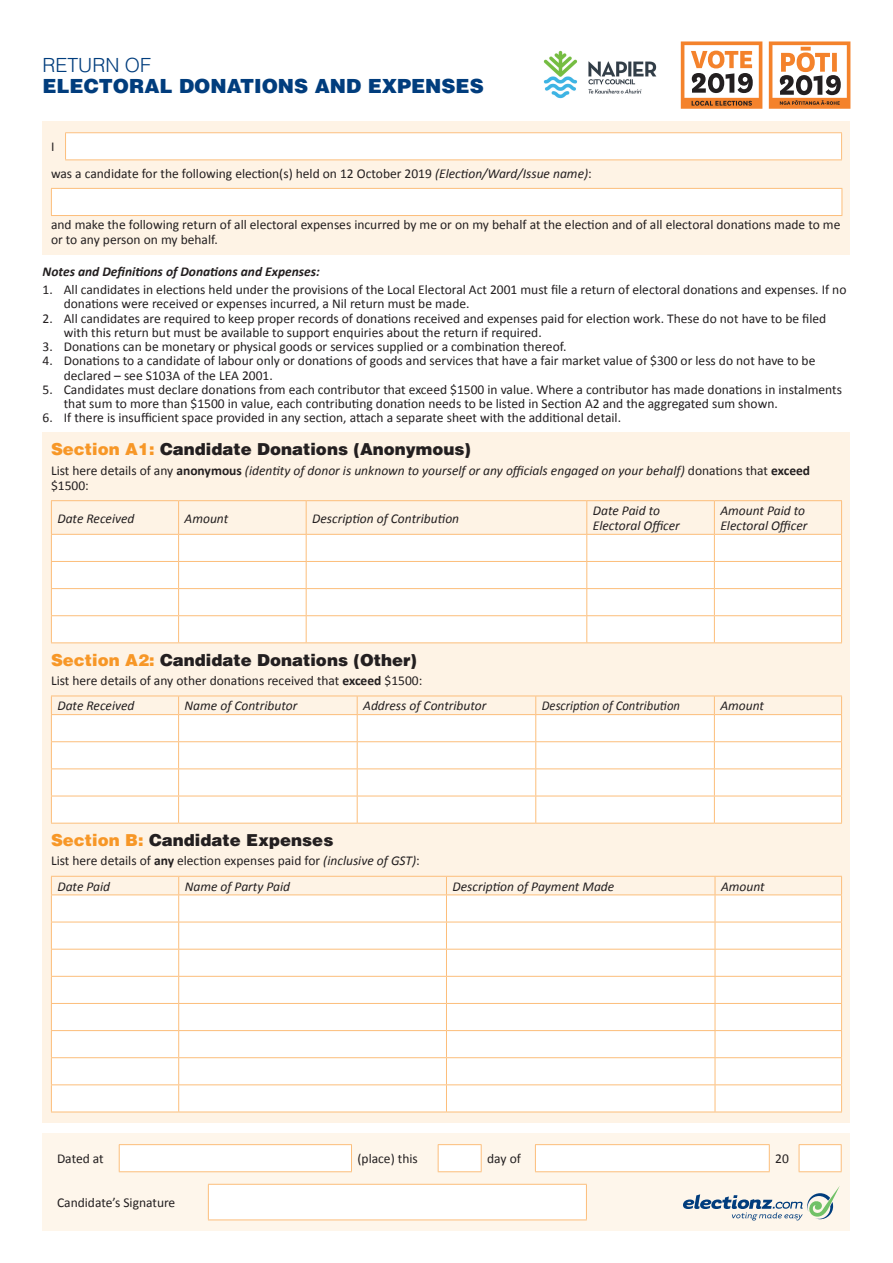
<style>
.page{position:relative;width:893px;height:1263px;background:#fff}
.page>*{position:absolute;margin:0;border:0;box-sizing:border-box;transform-origin:0 0}
.t1{font:900 19.5px "Helvetica LT Std";color:#013d7d}
.t2{font:300 19.5px "Helvetica LT Std";color:#013d7d}
.t3{font:900 16.5px "Helvetica LT Std";color:#231f20}
.t4{font:13.5px/14.2px "Calibri";color:#231f20}
.t5{font:italic 13.5px/15px "Calibri";color:#231f20}
.t6{font:italic 700 13.5px "Calibri";color:#231f20}
.t7{font:italic 13.5px "Calibri";color:#231f20;scale:.94 1}
.s1{font-style:italic}
.s2{color:#f79727}
.s3{font-style:normal}
.s4{font-weight:700;font-style:normal}
.s5{font-weight:700}
</style>
<div class="page">
<div style="left:43px;top:433px;width:807px;height:690px;background:#fef3e5"></div>
<svg style="left:51px;top:501px;width:791px;height:141px"></svg>
<hr style="left:51px;top:642px;width:128px;height:1px;background:#fcbe7b">
<hr style="left:179px;top:642px;width:127px;height:1px;background:#fcbe7b">
<hr style="left:306px;top:642px;width:281px;height:1px;background:#fcbe7b">
<hr style="left:587px;top:642px;width:127px;height:1px;background:#fcbe7b">
<hr style="left:714px;top:642px;width:128px;height:1px;background:#fcbe7b">
<hr style="left:51px;top:500px;width:128px;height:1px;background:#fcbe7b">
<hr style="left:51px;top:501px;width:1px;height:33px;background:#fcbe7b">
<hr style="left:179px;top:500px;width:127px;height:1px;background:#fcbe7b">
<hr style="left:306px;top:500px;width:281px;height:1px;background:#fcbe7b">
<hr style="left:587px;top:500px;width:127px;height:1px;background:#fcbe7b">
<hr style="left:714px;top:500px;width:128px;height:1px;background:#fcbe7b">
<hr style="left:841px;top:501px;width:1px;height:33px;background:#fcbe7b">
<hr style="left:51px;top:534px;width:128px;height:1px;background:#fcbe7b">
<hr style="left:179px;top:534px;width:127px;height:1px;background:#fcbe7b">
<hr style="left:306px;top:534px;width:281px;height:1px;background:#fcbe7b">
<hr style="left:587px;top:534px;width:127px;height:1px;background:#fcbe7b">
<hr style="left:714px;top:534px;width:128px;height:1px;background:#fcbe7b">
<hr style="left:51px;top:823px;width:128px;height:1px;background:#fcbe7b">
<hr style="left:179px;top:823px;width:178px;height:1px;background:#fcbe7b">
<hr style="left:357px;top:823px;width:179px;height:1px;background:#fcbe7b">
<hr style="left:536px;top:823px;width:178px;height:1px;background:#fcbe7b">
<hr style="left:714px;top:823px;width:128px;height:1px;background:#fcbe7b">
<svg style="left:51px;top:696px;width:791px;height:127px"></svg>
<hr style="left:51px;top:714px;width:128px;height:1px;background:#fcbe7b">
<hr style="left:179px;top:714px;width:178px;height:1px;background:#fcbe7b">
<hr style="left:357px;top:714px;width:179px;height:1px;background:#fcbe7b">
<hr style="left:536px;top:714px;width:178px;height:1px;background:#fcbe7b">
<hr style="left:714px;top:714px;width:128px;height:1px;background:#fcbe7b">
<svg style="left:51px;top:876px;width:791px;height:235px;background:#fefbf7"></svg>
<hr style="left:51px;top:1111px;width:128px;height:1px;background:#fcbe7b">
<hr style="left:179px;top:1111px;width:267px;height:1px;background:#fcbe7b">
<hr style="left:446px;top:1111px;width:269px;height:1px;background:#fcbe7b">
<hr style="left:715px;top:1111px;width:127px;height:1px;background:#fcbe7b">
<div style="left:43px;top:122px;width:807px;height:133px;background:#fef3e5"></div>
<div style="left:66px;top:133px;width:776px;height:27px;background:#fff"></div>
<hr style="left:65px;top:132px;width:777px;height:1px;background:#fcbe7b">
<svg style="left:65px;top:133px;width:1px;height:26px"></svg>
<svg style="left:841px;top:133px;width:1px;height:26px"></svg>
<hr style="left:65px;top:159px;width:777px;height:1px;background:#fcbe7b">
<div style="left:51px;top:188px;width:791px;height:28px;background:#fff"></div>
<hr style="left:51px;top:188px;width:791px;height:1px;background:#fcbe7b">
<svg style="left:51px;top:189px;width:1px;height:26px"></svg>
<svg style="left:842px;top:189px;width:1px;height:26px"></svg>
<hr style="left:51px;top:215px;width:791px;height:1px;background:#fcbe7b">
<svg style="left:681px;top:41px;width:81px;height:68px"></svg>
<svg style="left:769px;top:41px;width:81px;height:68px"></svg>
<div style="left:43px;top:1133px;width:807px;height:98px;background:#fef6eb"></div>
<svg style="left:119px;top:1144px;width:723px;height:28px"></svg>
<hr style="left:799px;top:1171px;width:43px;height:1px;background:#fcbe7b">
<div style="left:208px;top:1184px;width:378px;height:36px;background:#fff"></div>
<hr style="left:208px;top:1184px;width:379px;height:1px;background:#fcbe7b">
<hr style="left:208px;top:1185px;width:1px;height:34px;background:#fcbe7b">
<hr style="left:586px;top:1185px;width:1px;height:34px;background:#fcbe7b">
<hr style="left:208px;top:1219px;width:379px;height:1px;background:#fcbe7b">
<svg style="left:683px;top:1186px;width:157px;height:34px"></svg>
<img style="left:543px;top:50px;width:114px;height:49px">
<h1 class="t2" style="left:43px;top:53px;width:110px">RETURN OF</h1>
<h1 class="t1" style="left:43px;top:73px;width:443px">ELECTORAL DONATIONS AND EXPENSES</h1>
<p class="t4" style="left:51px;top:134px;width:542px;line-height:26.4px">I<br>was a candidate for the following election(s) held on 12 October 2019 <span class="s1">(Election/Ward/Issue name)</span>:</p>
<p class="t4" style="left:51px;top:217px;width:791px;line-height:15px">and make the following return of all electoral expenses incurred by me or on my behalf at the election and of all electoral donations made to me or to any person on my behalf.</p>
<p class="t6" style="left:43px;top:262px;width:279px">Notes and Definitions of Donations and Expenses:</p>
<p class="t4" style="left:64px;top:282px;width:784px;text-indent:-21px">1. All candidates in elections held under the provisions of the Local Electoral Act 2001 must file a return of electoral donations and expenses. If no donations were received or expenses incurred, a Nil return must be made.</p>
<p class="t4" style="left:64px;top:311px;width:764px;text-indent:-21px">2. All candidates are required to keep proper records of donations received and expenses paid for election work. These do not have to be filed with this return but must be available to support enquiries about the return if required.</p>
<p class="t4" style="left:43px;top:339px;width:525px">3. Donations can be monetary or physical goods or services supplied or a combination thereof.</p>
<p class="t4" style="left:64px;top:354px;width:753px;text-indent:-21px">4. Donations to a candidate of labour only or donations of goods and services that have a fair market value of $300 or less do not have to be declared – see S103A of the LEA 2001.</p>
<p class="t4" style="left:64px;top:382px;width:780px;text-indent:-21px">5. Candidates must declare donations from each contributor that exceed $1500 in value. Where a contributor has made donations in instalments that sum to more than $1500 in value, each contributing donation needs to be listed in Section A2 and the aggregated sum shown.</p>
<p class="t4" style="left:43px;top:411px;width:580px">6. If there is insufficient space provided in any section, attach a separate sheet with the additional detail.</p>
<p class="t3" style="left:51px;top:439px;width:421px"><span class="s2">Section A1:</span> Candidate Donations (Anonymous)</p>
<p class="t5" style="left:51px;top:462px;width:761px"><span class="s3">List here details of any</span> <span class="s4">anonymous</span> (identity of donor is unknown to yourself or any officials engaged on your behalf) <span class="s3">donations that</span> <span class="s4">exceed </span><span class="s3">$1500:</span></p>
<p class="t5" style="left:57px;top:510px;width:79px">Date Received</p>
<p class="t5" style="left:185px;top:510px;width:45px">Amount</p>
<p class="t5" style="left:312px;top:510px;width:149px">Description of Contribution</p>
<p class="t5" style="left:593px;top:503px;width:89px">Date Paid to<br>Electoral Officer</p>
<p class="t5" style="left:720px;top:503px;width:89px">Amount Paid to<br>Electoral Officer</p>
<p class="t3" style="left:51px;top:649px;width:367px"><span class="s2">Section A2:</span> Candidate Donations (Other)</p>
<p class="t4" style="left:51px;top:673px;width:373px">List here details of any other donations received that <span class="s5">exceed</span> $1500:</p>
<p class="t5" style="left:57px;top:698px;width:79px">Date Received</p>
<p class="t5" style="left:185px;top:698px;width:114px">Name of Contributor</p>
<p class="t5" style="left:363px;top:698px;width:125px">Address of Contributor</p>
<p class="t7" style="left:542px;top:697px;width:149px">Description of Contribution</p>
<p class="t5" style="left:720px;top:698px;width:45px">Amount</p>
<p class="t3" style="left:51px;top:829px;width:284px"><span class="s2">Section B:</span> Candidate Expenses</p>
<p class="t4" style="left:51px;top:854px;width:370px">List here details of <span class="s5">any</span> election expenses paid for <span class="s1">(inclusive of GST)</span>:</p>
<p class="t5" style="left:57px;top:878px;width:54px">Date Paid</p>
<p class="t5" style="left:185px;top:878px;width:107px">Name of Party Paid</p>
<p class="t5" style="left:452px;top:878px;width:163px">Description of Payment Made</p>
<p class="t5" style="left:721px;top:878px;width:45px">Amount</p>
<p class="t4" style="left:57px;top:1152px;width:48px">Dated at</p>
<p class="t4" style="left:357px;top:1152px;width:62px">(place) this</p>
<p class="t4" style="left:487px;top:1152px;width:35px">day of</p>
<p class="t4" style="left:775px;top:1152px;width:15px">20</p>
<p class="t4" style="left:57px;top:1195px;width:120px">Candidate’s Signature</p>
</div>
